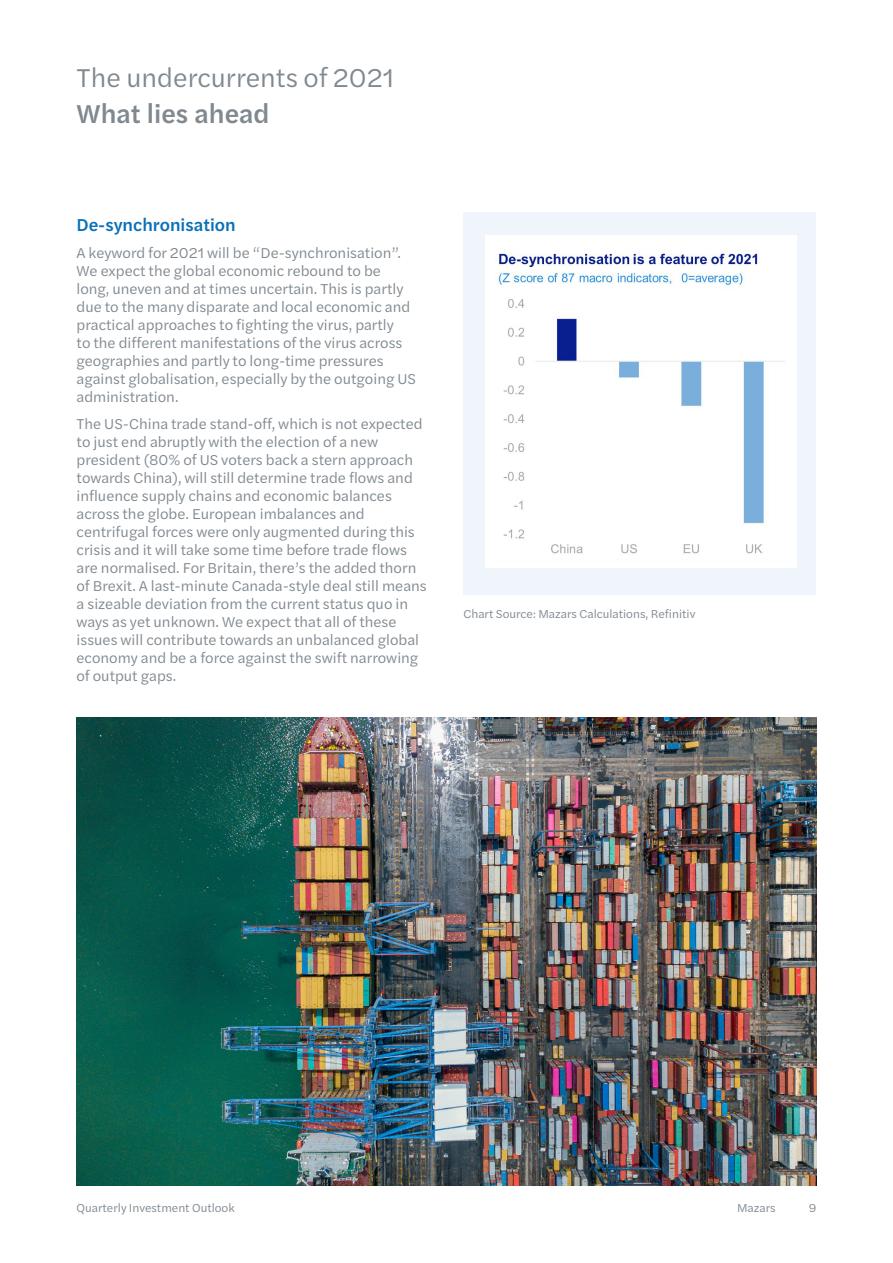
<style>
.page{position:relative;width:893px;height:1263px;background:#fff}
.page>*{position:absolute;margin:0;border:0;box-sizing:border-box;transform-origin:0 0}
.Page_title{font:27px "Halyard Text";color:#808990}
.Page_subtitle{font:500 27px "Halyard Text";color:#808990}
.Subheading{font:500 18px "Halyard Text";color:#0970b9}
.Body_text{font:15px/18px "Halyard Text";color:#808990}
.Footer_text{font:12px "Halyard Text";color:#808990}
</style>
<div class="page">
<div style="left:463px;top:213px;width:353px;height:382px;background:#eff5fa"></div>
<div style="left:485px;top:236px;width:312px;height:332px;background:#fff"></div>
<img style="left:497px;top:253px;width:288px;height:301px">
<img style="left:77px;top:717px;width:739px;height:468px">
<p class="Page_title" style="left:77px;top:58px;width:319px">The undercurrents of 2021</p>
<p class="Page_subtitle" style="left:77px;top:94px;width:195px">What lies ahead</p>
<p class="Subheading" style="left:77px;top:212px;width:161px">De-synchronisation</p>
<p class="Body_text" style="left:77px;top:243px;width:341px">A keyword for 2021 will be “De-synchronisation”.<br>We expect the global economic rebound to be long, uneven and at times uncertain. This is partly due to the many disparate and local economic and practical approaches to fighting the virus, partly<br>to the different manifestations of the virus across geographies and partly to long-time pressures against globalisation, especially by the outgoing US administration.</p>
<p class="Body_text" style="left:77px;top:414px;width:352px">The US-China trade stand-off, which is not expected to just end abruptly with the election of a new president (80% of US voters back a stern approach towards China), will still determine trade flows and influence supply chains and economic balances across the globe. European imbalances and centrifugal forces were only augmented during this crisis and it will take some time before trade flows are normalised. For Britain, there’s the added thorn of Brexit. A last-minute Canada-style deal still means a sizeable deviation from the current status quo in ways as yet unknown. We expect that all of these issues will contribute towards an unbalanced global economy and be a force against the swift narrowing of output gaps.</p>
<p class="Footer_text" style="left:463px;top:605px;width:233px">Chart Source: Mazars Calculations, Refinitiv</p>
<p class="Footer_text" style="left:77px;top:1199px;width:160px">Quarterly Investment Outlook</p>
<p class="Footer_text" style="left:737px;top:1199px;width:40px">Mazars</p>
<p class="Footer_text" style="left:809px;top:1199px;width:9px">9</p>
</div>
